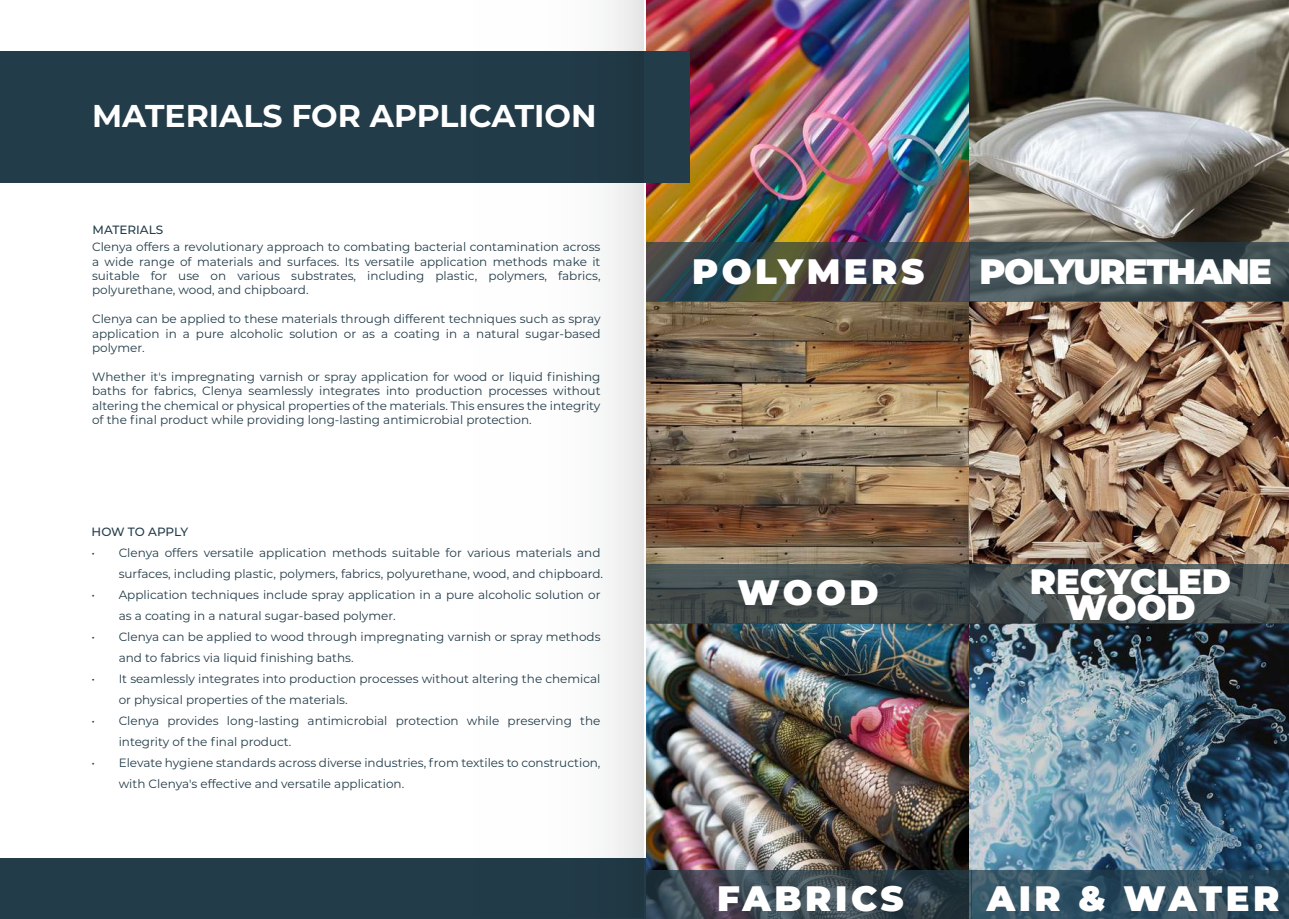
<style>
.page{position:relative;width:1289px;height:919px;background:#fff}
.page>*{position:absolute;margin:0;border:0;box-sizing:border-box;transform-origin:0 0}
.t1{font:900 35.25px "Montserrat";letter-spacing:.1em;color:#fff}
.t2{font:900 35.25px "Montserrat";letter-spacing:-.045em;color:#fff}
.t3{font:900 35.25px/26.1px "Montserrat";color:#fff;text-align:center}
.t4{font:900 35.25px "Montserrat";letter-spacing:.03em;color:#fff}
.t5{font:700 31.5px "Montserrat";color:#fff}
.t6{font:12px/14.4px "Montserrat";color:#233c49}
.t7{font:500 12px "Montserrat";color:#233c49}
</style>
<div class="page">
<div style="left:0;top:858px;width:867px;height:60px;background:#233c49"></div>
<img style="left:646px;top:0;width:642px;height:242px">
<img style="left:646px;top:302px;width:642px;height:568px">
<div style="left:0;top:51px;width:689px;height:132px;background:#233c49"></div>
<svg style="left:605px;top:0;width:39px;height:858px"></svg>
<svg style="left:646px;top:242px;width:323px;height:60px;background:#3e4444"></svg>
<svg style="left:969px;top:242px;width:319px;height:60px;background:#445357"></svg>
<svg style="left:646px;top:564px;width:323px;height:59px;background:#404a4a"></svg>
<svg style="left:969px;top:564px;width:319px;height:59px;background:#454d4f"></svg>
<svg style="left:646px;top:870px;width:325px;height:48px;background:#39454f"></svg>
<svg style="left:971px;top:870px;width:317px;height:48px;background:#314f61"></svg>
<h2 class="t5" style="left:92px;top:93px;width:506px">MATERIALS FOR APPLICATION</h2>
<p class="t7" style="left:93px;top:221px;width:72px">MATERIALS</p>
<p class="t6" style="left:92px;top:239px;width:510px;text-align:justify">Clenya offers a revolutionary approach to combating bacterial contamination across a wide range of materials and surfaces. Its versatile application methods make it suitable for use on various substrates, including plastic, polymers, fabrics, polyurethane, wood, and chipboard.</p>
<p class="t6" style="left:92px;top:311px;width:510px;text-align:justify">Clenya can be applied to these materials through different techniques such as spray application in a pure alcoholic solution or as a coating in a natural sugar-based polymer.</p>
<p class="t6" style="left:92px;top:369px;width:510px;text-align:justify">Whether it's impregnating varnish or spray application for wood or liquid finishing baths for fabrics, Clenya seamlessly integrates into production processes without altering the chemical or physical properties of the materials. This ensures the integrity of the final product while providing long-lasting antimicrobial protection.</p>
<p class="t7" style="left:92px;top:523px;width:98px">HOW TO APPLY</p>
<p class="t6" style="left:92px;top:541px;width:513px;line-height:21px;text-align:right">• Clenya offers versatile application methods suitable for various materials and surfaces, including plastic, polymers, fabrics, polyurethane, wood, and chipboard.</p>
<p class="t6" style="left:119px;top:583px;width:483px;line-height:21px;text-indent:-27px">• Application techniques include spray application in a pure alcoholic solution or as a coating in a natural sugar-based polymer.</p>
<p class="t6" style="left:119px;top:625px;width:483px;line-height:21px;text-indent:-27px">• Clenya can be applied to wood through impregnating varnish or spray methods and to fabrics via liquid finishing baths.</p>
<p class="t6" style="left:119px;top:667px;width:483px;line-height:21px;text-indent:-27px">• It seamlessly integrates into production processes without altering the chemical or physical properties of the materials.</p>
<p class="t6" style="left:119px;top:709px;width:483px;line-height:21px;text-indent:-27px">• Clenya provides long-lasting antimicrobial protection while preserving the integrity of the final product.</p>
<p class="t6" style="left:119px;top:751px;width:483px;line-height:21px;text-indent:-27px">• Elevate hygiene standards across diverse industries, from textiles to construction, with Clenya's effective and versatile application.</p>
<h1 class="t1" style="left:692px;top:244px;width:234px">POLYMERS</h1>
<h1 class="t2" style="left:979px;top:244px;width:294px">POLYURETHANE</h1>
<h1 class="t4" style="left:737px;top:566px;width:143px">WOOD</h1>
<h1 class="t3" style="left:1029px;top:566px;width:203px">RECYCLED<br>WOOD</h1>
<h1 class="t1" style="left:717px;top:872px;width:188px">FABRICS</h1>
<h1 class="t1" style="left:986px;top:872px;width:294px">AIR &amp; WATER</h1>
</div>
